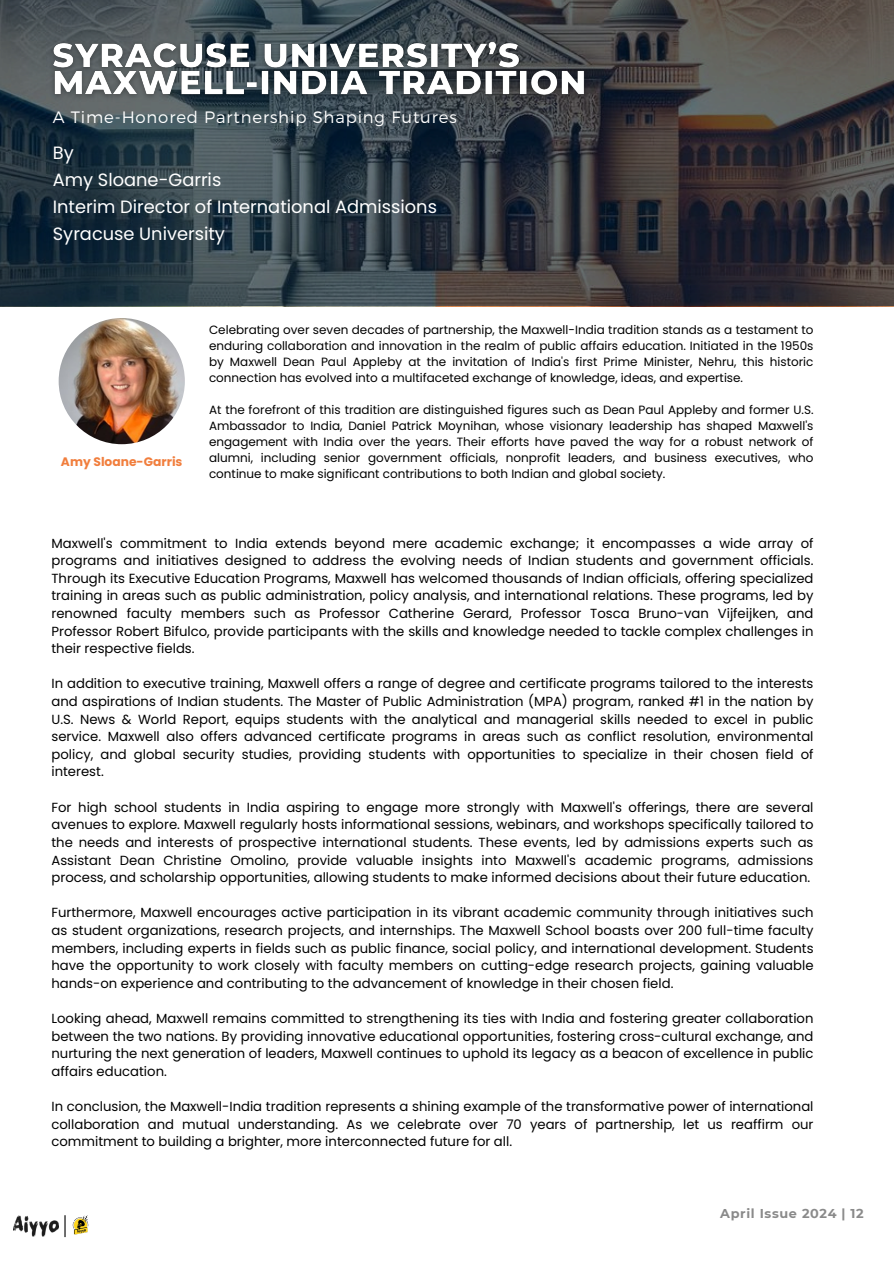
<style>
.page{position:relative;width:894px;height:1264px;background:#fff}
.page>*{position:absolute;margin:0;border:0;box-sizing:border-box;transform-origin:0 0}
.t1{font:17.85px/27px "Poppins";color:#fff}
.t2{font:300 16.5px "Montserrat";letter-spacing:.05em;color:#fff}
.t3{font:13.2px/17.5px "Poppins";color:#000;text-align:justify}
.t4{font:700 12.75px "Montserrat";letter-spacing:.05em;color:#8a8a8a}
.t5{font:700 12.3px "Poppins";color:#f17e3d}
.t6{font:12px/15.9px "Poppins";color:#000;text-align:justify}
</style>
<div class="page">
<svg style="left:0;top:0;width:893px;height:306px;background:#373d43"></svg>
<img style="left:59px;top:318px;width:126px;height:126px;border-radius:50%">
<img style="left:13px;top:1215px;width:45px;height:21px">
<img style="left:72px;top:1215px;width:17px;height:20px">
<hr style="left:64px;top:1215px;width:2px;height:21px;background:#000">
<img style="left:43px;top:33px;width:550px;height:74px">
<p class="t2" style="left:53px;top:106px;width:405px">A Time-Honored Partnership Shaping Futures</p>
<p class="t1" style="left:53px;top:139px;width:385px">By<br>Amy Sloane-Garris<br>Interim Director of International Admissions</p>
<p class="t1" style="left:53px;top:220px;width:173px">Syracuse University</p>
<p class="t5" style="left:61px;top:453px;width:123px">Amy Sloane-Garris</p>
<p class="t6" style="left:209px;top:322px;width:606px">Celebrating over seven decades of partnership, the Maxwell-India tradition stands as a testament to enduring collaboration and innovation in the realm of public affairs education. Initiated in the 1950s by Maxwell Dean Paul Appleby at the invitation of India's first Prime Minister, Nehru, this historic connection has evolved into a multifaceted exchange of knowledge, ideas, and expertise.</p>
<p class="t6" style="left:209px;top:402px;width:606px">At the forefront of this tradition are distinguished figures such as Dean Paul Appleby and former U.S.<br>Ambassador to India, Daniel Patrick Moynihan, whose visionary leadership has shaped Maxwell's engagement with India over the years. Their efforts have paved the way for a robust network of alumni, including senior government officials, nonprofit leaders, and business executives, who continue to make significant contributions to both Indian and global society.</p>
<p class="t3" style="left:51px;top:534px;width:763px">Maxwell's commitment to India extends beyond mere academic exchange; it encompasses a wide array of programs and initiatives designed to address the evolving needs of Indian students and government officials.<br>Through its Executive Education Programs, Maxwell has welcomed thousands of Indian officials, offering specialized training in areas such as public administration, policy analysis, and international relations. These programs, led by renowned faculty members such as Professor Catherine Gerard, Professor Tosca Bruno-van Vijfeijken, and Professor Robert Bifulco, provide participants with the skills and knowledge needed to tackle complex challenges in their respective fields.</p>
<p class="t3" style="left:51px;top:675px;width:763px">In addition to executive training, Maxwell offers a range of degree and certificate programs tailored to the interests and aspirations of Indian students. The Master of Public Administration (MPA) program, ranked #1 in the nation by U.S. News &amp; World Report, equips students with the analytical and managerial skills needed to excel in public service. Maxwell also offers advanced certificate programs in areas such as conflict resolution, environmental policy, and global security studies, providing students with opportunities to specialize in their chosen field of interest.</p>
<p class="t3" style="left:51px;top:798px;width:763px">For high school students in India aspiring to engage more strongly with Maxwell's offerings, there are several avenues to explore. Maxwell regularly hosts informational sessions, webinars, and workshops specifically tailored to the needs and interests of prospective international students. These events, led by admissions experts such as Assistant Dean Christine Omolino, provide valuable insights into Maxwell's academic programs, admissions process, and scholarship opportunities, allowing students to make informed decisions about their future education.</p>
<p class="t3" style="left:51px;top:904px;width:763px">Furthermore, Maxwell encourages active participation in its vibrant academic community through initiatives such as student organizations, research projects, and internships. The Maxwell School boasts over 200 full-time faculty members, including experts in fields such as public finance, social policy, and international development. Students have the opportunity to work closely with faculty members on cutting-edge research projects, gaining valuable hands-on experience and contributing to the advancement of knowledge in their chosen field.</p>
<p class="t3" style="left:51px;top:1009px;width:763px">Looking ahead, Maxwell remains committed to strengthening its ties with India and fostering greater collaboration between the two nations. By providing innovative educational opportunities, fostering cross-cultural exchange, and nurturing the next generation of leaders, Maxwell continues to uphold its legacy as a beacon of excellence in public affairs education.</p>
<p class="t3" style="left:51px;top:1097px;width:763px">In conclusion, the Maxwell-India tradition represents a shining example of the transformative power of international collaboration and mutual understanding. As we celebrate over 70 years of partnership, let us reaffirm our commitment to building a brighter, more interconnected future for all.</p>
<h3 class="t4" style="left:720px;top:1205px;width:145px">April Issue 2024 | 12</h3>
</div>
